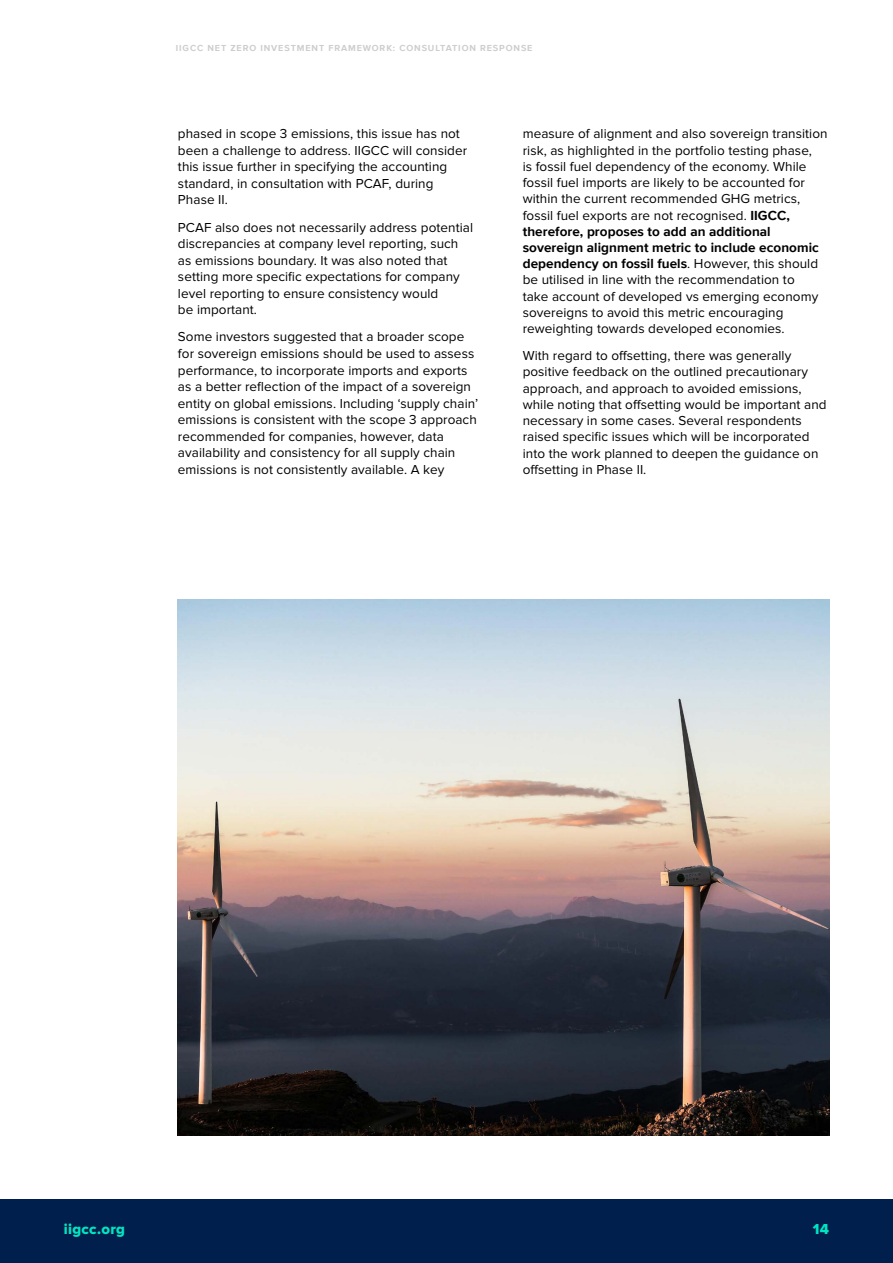
<style>
.page{position:relative;width:893px;height:1263px;background:#fff}
.page>*{position:absolute;margin:0;border:0;box-sizing:border-box;transform-origin:0 0}
.t1{font:15px "Proxima Nova Extrabld";letter-spacing:.02em;color:#00e5c1}
.t2{font:13.5px/16.2px "Proxima Nova";letter-spacing:.005em;color:#000}
.t3{font:700 9px "Proxima Nova";letter-spacing:.1em;color:#cdcdd0}
.s1{font-weight:700}
</style>
<div class="page">
<div style="left:0;top:1199px;width:893px;height:64px;background:#001f4d"></div>
<img style="left:178px;top:600px;width:651px;height:535px">
<p class="t3" style="left:176px;top:41px;width:358px">IIGCC NET ZERO INVESTMENT FRAMEWORK: CONSULTATION RESPONSE</p>
<p class="t2" style="left:178px;top:126px;width:291px">phased in scope 3 emissions, this issue has not been a challenge to address. IIGCC will consider this issue further in specifying the accounting standard, in consultation with PCAF, during Phase II.</p>
<p class="t2" style="left:178px;top:219px;width:297px">PCAF also does not necessarily address potential discrepancies at company level reporting, such as emissions boundary. It was also noted that setting more specific expectations for company level reporting to ensure consistency would<br>be important.</p>
<p class="t2" style="left:178px;top:329px;width:302px">Some investors suggested that a broader scope for sovereign emissions should be used to assess performance, to incorporate imports and exports as a better reflection of the impact of a sovereign entity on global emissions. Including ‘supply chain’ emissions is consistent with the scope 3 approach recommended for companies, however, data availability and consistency for all supply chain emissions is not consistently available. A key</p>
<p class="t2" style="left:523px;top:126px;width:306px">measure of alignment and also sovereign transition risk, as highlighted in the portfolio testing phase,<br>is fossil fuel dependency of the economy. While fossil fuel imports are likely to be accounted for within the current recommended GHG metrics, fossil fuel exports are not recognised. <span class="s1">IIGCC, therefore, proposes to add an additional sovereign alignment metric to include economic dependency on fossil fuels</span>. However, this should be utilised in line with the recommendation to<br>take account of developed vs emerging economy sovereigns to avoid this metric encouraging reweighting towards developed economies.</p>
<p class="t2" style="left:523px;top:348px;width:305px">With regard to offsetting, there was generally positive feedback on the outlined precautionary approach, and approach to avoided emissions, while noting that offsetting would be important and necessary in some cases. Several respondents raised specific issues which will be incorporated into the work planned to deepen the guidance on offsetting in Phase II.</p>
<p class="t1" style="left:64px;top:1220px;width:63px">iigcc.org</p>
<p class="t1" style="left:813px;top:1220px;width:18px">14</p>
</div>
